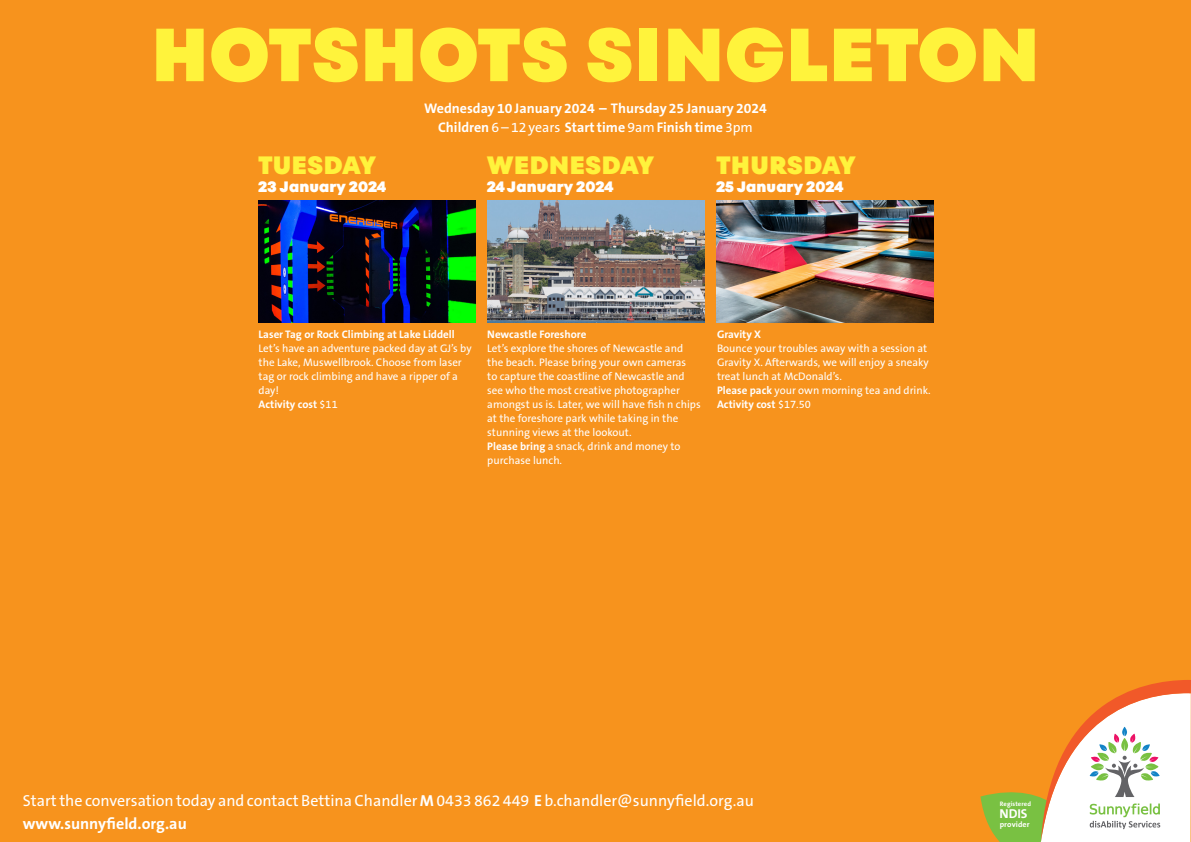
<style>
.page{position:relative;width:1191px;height:842px;background:#f7931d}
.page>*{position:absolute;margin:0;border:0;box-sizing:border-box;transform-origin:0 0}
.Sunnyfield_Mixbrush{font:900 75px "TT Fors";color:#fff33c}
.Sunnyfield_Mixbrush-2{font:900 25px "TT Fors";letter-spacing:.005em;color:#fff33c}
.Sunnyfield_Mixbrush-3{font:16px "The Sans B W5 Plain";color:#fff}
.Sunnyfield_Mixbrush-4{font:700 16px "The Sans B W7";color:#fff}
.Sunnyfield_Mixbrush-5{font:900 15px "TT Fors";letter-spacing:.005em;color:#fff}
.Sunnyfield_Mixbrush-6{font:700 14px/19px "The Sans B W7";color:#fff;text-align:center}
.NDIS__NDIS_LEAF{font:700 12.9px "The Sans B W7";color:#fff}
.t1{font:11px/14px "The Sans B W5 Plain";color:#fff}
.t2{font:700 11px "The Sans B W7";color:#fff}
.provider__NDIS_LEAF{font:700 7.8px "The Sans B W7";letter-spacing:.01em;color:#fff}
.Registered__NDIS_LEA{font:700 6.5px "The Sans B W7";letter-spacing:.015em;color:#fff}
.s1{font-family:"The Sans B W5 Plain";font-weight:400}
.s2{font-family:"The Sans B W7";font-weight:700}
</style>
<div class="page">
<svg style="left:980px;top:680px;width:211px;height:162px"></svg>
<img style="left:487px;top:200px;width:217px;height:122px">
<img style="left:259px;top:200px;width:216px;height:122px">
<img style="left:716px;top:200px;width:217px;height:122px">
<p class="Sunnyfield_Mixbrush" style="left:151px;top:8px;width:890px">HOTSHOTS SINGLETON</p>
<p class="Sunnyfield_Mixbrush-6" style="left:424px;top:99px;width:344px">Wednesday 10 January 2024 – Thursday 25 January 2024<br>Children <span class="s1">6 – 12 years</span> Start time <span class="s1">9am</span> Finish time <span class="s1">3pm</span></p>
<p class="Sunnyfield_Mixbrush-2" style="left:258px;top:149px;width:119px">TUESDAY</p>
<p class="Sunnyfield_Mixbrush-5" style="left:258px;top:177px;width:130px">23 January 2024</p>
<p class="Sunnyfield_Mixbrush-2" style="left:487px;top:149px;width:169px">WEDNESDAY</p>
<p class="Sunnyfield_Mixbrush-5" style="left:487px;top:177px;width:128px">24 January 2024</p>
<p class="Sunnyfield_Mixbrush-2" style="left:716px;top:150px;width:141px">THURSDAY</p>
<p class="Sunnyfield_Mixbrush-5" style="left:716px;top:177px;width:129px">25 January 2024</p>
<p class="t2" style="left:259px;top:327px;width:198px">Laser Tag or Rock Climbing at Lake Liddell</p>
<p class="t1" style="left:259px;top:342px;width:215px">Let’s have an adventure packed day at GJ’s by the Lake, Muswellbrook. Choose from laser tag or rock climbing and have a ripper of a day!</p>
<p class="t2" style="left:259px;top:397px;width:81px">Activity cost <span class="s1">$11</span></p>
<p class="t2" style="left:487px;top:327px;width:101px">Newcastle Foreshore</p>
<p class="t1" style="left:487px;top:342px;width:215px">Let’s explore the shores of Newcastle and the beach. Please bring your own cameras<br>to capture the coastline of Newcastle and see who the most creative photographer amongst us is. Later, we will have fish n chips at the foreshore park while taking in the stunning views at the lookout.<br><span class="s2">Please bring</span> a snack, drink and money to purchase lunch.</p>
<p class="t2" style="left:717px;top:327px;width:46px">Gravity X</p>
<p class="t1" style="left:717px;top:342px;width:215px">Bounce your troubles away with a session at Gravity X. Afterwards, we will enjoy a sneaky treat lunch at McDonald’s.<br><span class="s2">Please pack</span> your own morning tea and drink.<br><span class="s2">Activity cost</span> $17.50</p>
<p class="Sunnyfield_Mixbrush-3" style="left:23px;top:790px;width:732px">Start the conversation today and contact Bettina Chandler <span class="s2">M</span> 0433 862 449 <span class="s2">E</span> b.chandler@sunnyfield.org.au</p>
<p class="Sunnyfield_Mixbrush-4" style="left:23px;top:813px;width:166px">www.sunnyfield.org.au</p>
<p class="Registered__NDIS_LEA" style="left:999px;top:799px;width:33px">Registered</p>
<p class="provider__NDIS_LEAF" style="left:999px;top:820px;width:31px">provider</p>
<p class="NDIS__NDIS_LEAF" style="left:999px;top:806px;width:30px">NDIS</p>
</div>
